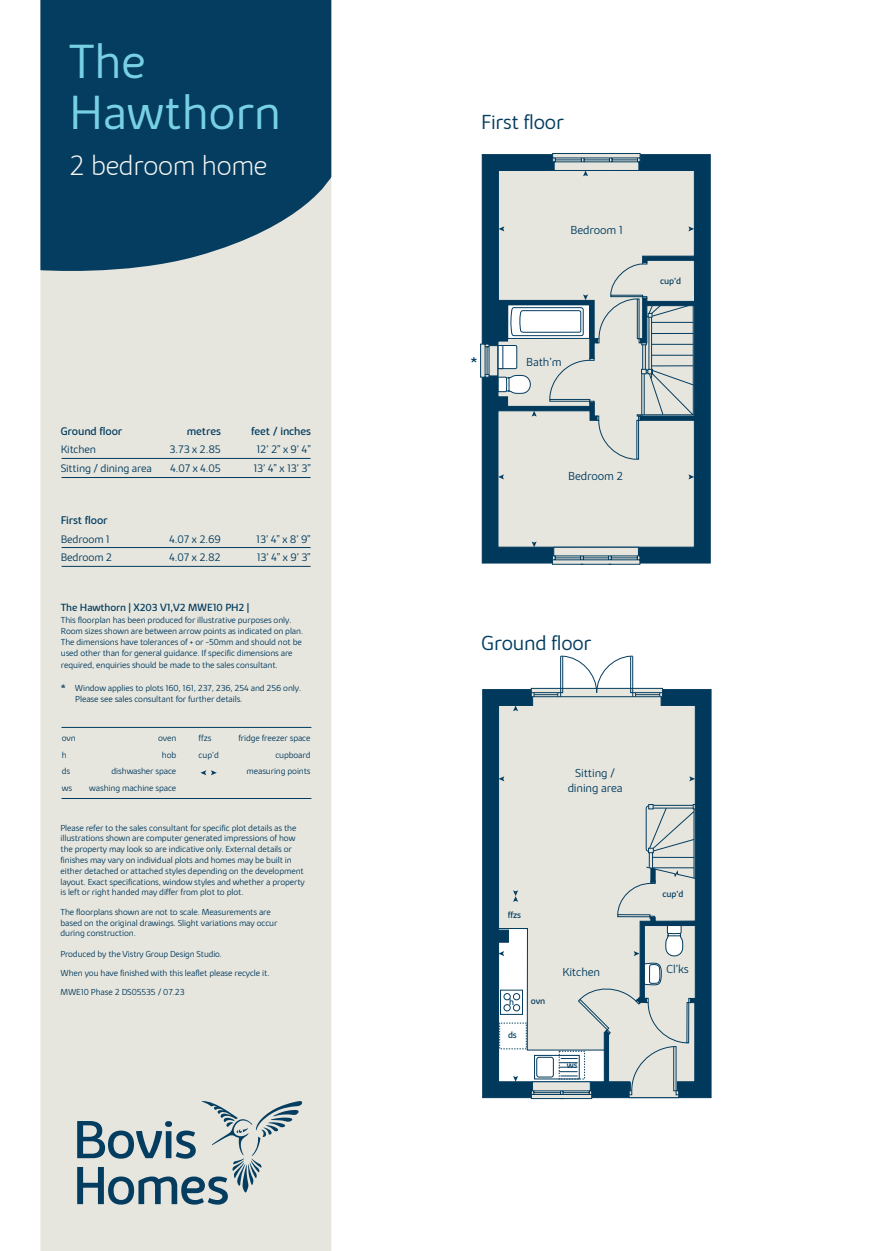
<style>
.page{position:relative;width:881px;height:1251px;background:#fff}
.page>*{position:absolute;margin:0;border:0;box-sizing:border-box;transform-origin:0 0}
.t1{font:300 49.5px/51px "Bovis Sans";color:#78d0e4}
.t2{font:200 28.5px "Bovis Sans";letter-spacing:-.01em;color:#f5f5f2}
.t3{font:300 21px "Bovis Sans";letter-spacing:-.01em;color:#043d60}
.t4{font:300 12px/14.4px "Bovis Sans";letter-spacing:-.01em;color:#043d60;text-align:center}
.t5{font:300 11.25px "Bovis Sans";letter-spacing:-.01em;color:#043d60}
.t6{font:11.25px "Bovis Sans";letter-spacing:-.01em;color:#043d60}
.t7{font:10.5px "Bovis Sans";letter-spacing:-.01em;color:#043d60}
.t8{font:300 9px/16.5px "Bovis Sans";letter-spacing:-.01em;color:#043d60}
.t9{font:9px "Bovis Sans";letter-spacing:-.01em;color:#043d60}
.s1{font-size:12px}
</style>
<div class="page">
<div style="left:40px;top:276px;width:291px;height:974px;background:#e7e6de"></div>
<hr style="left:61px;top:727px;width:250px;height:1px;background:#043d60">
<hr style="left:61px;top:798px;width:250px;height:1px;background:#043d60">
<svg style="left:482px;top:689px;width:229px;height:408px;background:#a4b4b8"></svg>
<svg style="left:617px;top:804px;width:82px;height:114px;background:#cad0cd"></svg>
<svg style="left:481px;top:154px;width:229px;height:409px;background:#a5b5b9"></svg>
<hr style="left:580px;top:564px;width:31px;height:1px;background:#043d60">
<svg style="left:552px;top:546px;width:88px;height:18px;background:#a5b5b9"></svg>
<svg style="left:530px;top:655px;width:133px;height:52px"></svg>
<hr style="left:61px;top:477px;width:249px;height:1px;background:#043d60">
<hr style="left:61px;top:458px;width:249px;height:1px;background:#043d60">
<hr style="left:61px;top:566px;width:249px;height:1px;background:#043d60">
<hr style="left:61px;top:547px;width:249px;height:1px;background:#043d60">
<svg style="left:498px;top:226px;width:6px;height:5px"></svg>
<svg style="left:688px;top:226px;width:6px;height:5px"></svg>
<svg style="left:552px;top:153px;width:88px;height:23px;background:#aebbbe"></svg>
<svg style="left:498px;top:474px;width:5px;height:5px"></svg>
<svg style="left:688px;top:474px;width:6px;height:5px"></svg>
<svg style="left:531px;top:541px;width:5px;height:6px"></svg>
<svg style="left:498px;top:776px;width:6px;height:5px"></svg>
<svg style="left:200px;top:770px;width:17px;height:5px"></svg>
<svg style="left:689px;top:776px;width:5px;height:5px"></svg>
<svg style="left:513px;top:705px;width:5px;height:6px"></svg>
<svg style="left:513px;top:890px;width:5px;height:11px"></svg>
<svg style="left:496px;top:924px;width:194px;height:174px"></svg>
<svg style="left:77px;top:1099px;width:225px;height:105px;background:#b7c2c3"></svg>
<svg style="left:40px;top:0;width:291px;height:276px;background:#1b4e6c"></svg>
<svg style="left:480px;top:262px;width:217px;height:197px;background:#bcc6c7"></svg>
<h1 class="t1" style="left:69px;top:36px;width:213px">The<br>Hawthorn</h1>
<h2 class="t2" style="left:69px;top:149px;width:200px">2 bedroom home</h2>
<p class="t6" style="left:61px;top:424px;width:63px">Ground floor</p>
<p class="t6" style="left:187px;top:424px;width:35px">metres</p>
<p class="t6" style="left:251px;top:424px;width:61px">feet / inches</p>
<p class="t5" style="left:61px;top:443px;width:37px">Kitchen</p>
<p class="t5" style="left:169px;top:443px;width:53px">3.73 x 2.85</p>
<p class="t5" style="left:256px;top:443px;width:56px">12’ 2” x 9’ 4”</p>
<p class="t5" style="left:61px;top:461px;width:93px">Sitting / dining area</p>
<p class="t5" style="left:170px;top:461px;width:52px">4.07 x 4.05</p>
<p class="t5" style="left:253px;top:461px;width:59px">13’ 4” x 13’ 3”</p>
<p class="t6" style="left:61px;top:513px;width:48px">First floor</p>
<p class="t5" style="left:61px;top:532px;width:51px">Bedroom 1</p>
<p class="t5" style="left:169px;top:532px;width:53px">4.07 x 2.69</p>
<p class="t5" style="left:256px;top:532px;width:56px">13’ 4” x 8’ 9”</p>
<p class="t5" style="left:61px;top:551px;width:53px">Bedroom 2</p>
<p class="t5" style="left:169px;top:551px;width:53px">4.07 x 2.82</p>
<p class="t5" style="left:257px;top:551px;width:56px">13’ 4” x 9’ 3”</p>
<p class="t7" style="left:61px;top:601px;width:190px">The Hawthorn | X203 V1,V2 MWE10 PH2 |</p>
<p class="t8" style="left:61px;top:613px;width:244px;line-height:11.2px">This floorplan has been produced for illustrative purposes only.<br>Room sizes shown are between arrow points as indicated on plan.<br>The dimensions have tolerances of + or -50mm and should not be used other than for general guidance. If specific dimensions are required, enquiries should be made to the sales consultant.</p>
<p class="t8" style="left:75px;top:682px;width:227px;line-height:10.5px;text-indent:-14px"><span class="s1">*</span> Window applies to plots 160, 161, 237, 236, 254 and 256 only.<br>Please see sales consultant for further details.</p>
<p class="t8" style="left:62px;top:729px;width:16px">ovn h ds ws</p>
<p class="t8" style="left:238px;top:729px;width:74px;text-align:right">fridge freezer space cupboard measuring points</p>
<p class="t8" style="left:198px;top:729px;width:22px">ffzs cup’d</p>
<p class="t8" style="left:89px;top:729px;width:88px;text-align:right">oven<br>hob<br>dishwasher space washing machine space</p>
<p class="t8" style="left:60px;top:821px;width:246px;line-height:10.8px">Please refer to the sales consultant for specific plot details as the illustrations shown are computer generated impressions of how the property may look so are indicative only. External details or finishes may vary on individual plots and homes may be built in either detached or attached styles depending on the development layout. Exact specifications, window styles and whether a property is left or right handed may differ from plot to plot.</p>
<p class="t8" style="left:60px;top:906px;width:218px;line-height:10.8px">The floorplans shown are not to scale. Measurements are based on the original drawings. Slight variations may occur during construction.</p>
<p class="t8" style="left:60px;top:943px;width:210px;line-height:19.4px">Produced by the Vistry Group Design Studio.<br>When you have finished with this leaflet please recycle it.<br>MWE10 Phase 2 DS05535 / 07.23</p>
<h3 class="t3" style="left:481px;top:110px;width:84px">First floor</h3>
<h3 class="t4" style="left:570px;top:223px;width:54px">Bedroom 1</h3>
<h3 class="t4" style="left:526px;top:354px;width:37px">Bath’m</h3>
<p class="t9" style="left:660px;top:275px;width:22px">cup’d</p>
<h3 class="t4" style="left:568px;top:469px;width:56px">Bedroom 2</h3>
<h3 class="t3" style="left:481px;top:630px;width:111px">Ground floor</h3>
<h3 class="t4" style="left:567px;top:765px;width:56px">Sitting / dining area</h3>
<p class="t9" style="left:507px;top:909px;width:15px">ffzs</p>
<p class="t9" style="left:509px;top:995px;width:6px">h</p>
<p class="t9" style="left:508px;top:1029px;width:10px">ds</p>
<p class="t9" style="left:530px;top:995px;width:16px">ovn</p>
<h3 class="t4" style="left:562px;top:964px;width:39px">Kitchen</h3>
<p class="t9" style="left:566px;top:1059px;width:12px">ws</p>
<p class="t9" style="left:662px;top:888px;width:22px">cup’d</p>
<h3 class="t4" style="left:666px;top:961px;width:24px">Cl’ks</h3>
</div>
